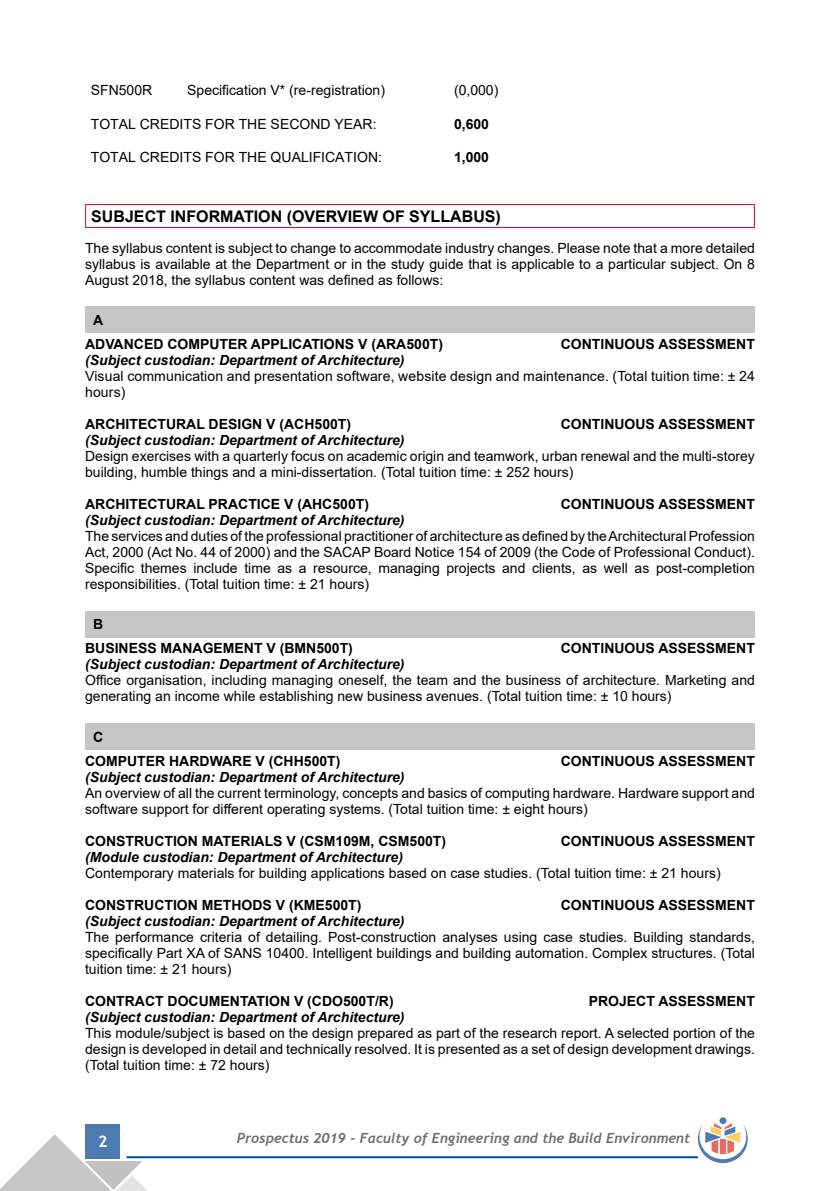
<style>
.page{position:relative;width:840px;height:1191px;background:#fff}
.page>*{position:absolute;margin:0;border:0;box-sizing:border-box;transform-origin:0 0}
.t1{font:700 16px "Arial";color:#000}
.t2{font:700 16px "Trebuchet MS";color:#fff}
.t3{font:14px/16px "Arial";color:#000;text-align:justify}
.t4{font:700 14px/24px "Arial";color:#000}
.t5{font:italic 700 14px "Arial";color:#000}
.t6{font:italic 700 14px "Trebuchet";color:#706f6f}
</style>
<div class="page">
<div style="left:86px;top:1124px;width:34px;height:34px;background:#4c7ab1"></div>
<hr style="left:126px;top:1156px;width:571px;height:2px;background:#005092">
<svg style="left:0;top:1134px;width:148px;height:57px"></svg>
<div style="left:719px;top:1117px;width:7px;height:7px;background:#4c7ab1;border-radius:50%"></div>
<svg style="left:697px;top:1123px;width:50px;height:40px"></svg>
<hr style="left:85px;top:204px;width:669px;height:1px;background:#dd052b">
<svg style="left:85px;top:205px;width:1px;height:22px"></svg>
<svg style="left:753px;top:205px;width:1px;height:22px"></svg>
<hr style="left:85px;top:227px;width:669px;height:1px;background:#dd052b">
<div style="left:85px;top:307px;width:669px;height:26px;background:#c6c6c6"></div>
<div style="left:85px;top:611px;width:669px;height:26px;background:#c6c6c6"></div>
<div style="left:85px;top:723px;width:669px;height:26px;background:#c6c6c6"></div>
<p class="t3" style="left:91px;top:82px;width:63px">SFN500R</p>
<p class="t3" style="left:187px;top:82px;width:199px">Specification V* (re-registration)</p>
<p class="t3" style="left:454px;top:82px;width:46px">(0,000)</p>
<p class="t3" style="left:91px;top:116px;width:287px">TOTAL CREDITS FOR THE SECOND YEAR:</p>
<p class="t4" style="left:454px;top:112px;width:37px">0,600</p>
<p class="t3" style="left:91px;top:149px;width:292px">TOTAL CREDITS FOR THE QUALIFICATION:</p>
<p class="t4" style="left:454px;top:146px;width:37px">1,000</p>
<p class="t1" style="left:91px;top:205px;width:411px">SUBJECT INFORMATION (OVERVIEW OF SYLLABUS)</p>
<p class="t3" style="left:85px;top:240px;width:671px">The syllabus content is subject to change to accommodate industry changes. Please note that a more detailed syllabus is available at the Department or in the study guide that is applicable to a particular subject. On 8<br>August 2018, the syllabus content was defined as follows:</p>
<p class="t4" style="left:85px;top:308px;width:359px;text-indent:8px">A<br>ADVANCED COMPUTER APPLICATIONS V (ARA500T)</p>
<p class="t4" style="left:560px;top:332px;width:195px">CONTINUOUS ASSESSMENT</p>
<p class="t5" style="left:85px;top:351px;width:321px">(Subject custodian: Department of Architecture)</p>
<p class="t3" style="left:85px;top:368px;width:671px">Visual communication and presentation software, website design and maintenance. (Total tuition time: ± 24 hours)</p>
<p class="t4" style="left:85px;top:412px;width:267px">ARCHITECTURAL DESIGN V (ACH500T)</p>
<p class="t4" style="left:560px;top:412px;width:195px">CONTINUOUS ASSESSMENT</p>
<p class="t5" style="left:85px;top:431px;width:321px">(Subject custodian: Department of Architecture)</p>
<p class="t3" style="left:85px;top:448px;width:671px">Design exercises with a quarterly focus on academic origin and teamwork, urban renewal and the multi-storey building, humble things and a mini-dissertation. (Total tuition time: ± 252 hours)</p>
<p class="t4" style="left:85px;top:492px;width:285px">ARCHITECTURAL PRACTICE V (AHC500T)</p>
<p class="t4" style="left:560px;top:492px;width:195px">CONTINUOUS ASSESSMENT</p>
<p class="t5" style="left:85px;top:511px;width:321px">(Subject custodian: Department of Architecture)</p>
<p class="t3" style="left:85px;top:528px;width:671px">The services and duties of the professional practitioner of architecture as defined by the Architectural Profession Act, 2000 (Act No. 44 of 2000) and the SACAP Board Notice 154 of 2009 (the Code of Professional Conduct).<br>Specific themes include time as a resource, managing projects and clients, as well as post-completion responsibilities. (Total tuition time: ± 21 hours)</p>
<p class="t4" style="left:85px;top:612px;width:269px;text-indent:8px">B<br>BUSINESS MANAGEMENT V (BMN500T)</p>
<p class="t4" style="left:560px;top:636px;width:195px">CONTINUOUS ASSESSMENT</p>
<p class="t5" style="left:85px;top:655px;width:321px">(Subject custodian: Department of Architecture)</p>
<p class="t3" style="left:85px;top:672px;width:671px">Office organisation, including managing oneself, the team and the business of architecture. Marketing and generating an income while establishing new business avenues. (Total tuition time: ± 10 hours)</p>
<p class="t4" style="left:85px;top:725px;width:257px;text-indent:8px">C<br>COMPUTER HARDWARE V (CHH500T)</p>
<p class="t4" style="left:560px;top:749px;width:195px">CONTINUOUS ASSESSMENT</p>
<p class="t5" style="left:85px;top:767px;width:321px">(Subject custodian: Department of Architecture)</p>
<p class="t3" style="left:85px;top:784px;width:671px">An overview of all the current terminology, concepts and basics of computing hardware. Hardware support and software support for different operating systems. (Total tuition time: ± eight hours)</p>
<p class="t4" style="left:85px;top:829px;width:362px">CONSTRUCTION MATERIALS V (CSM109M, CSM500T)</p>
<p class="t4" style="left:560px;top:829px;width:195px">CONTINUOUS ASSESSMENT</p>
<p class="t5" style="left:85px;top:847px;width:319px">(Module custodian: Department of Architecture)</p>
<p class="t3" style="left:85px;top:864px;width:636px">Contemporary materials for building applications based on case studies. (Total tuition time: ± 21 hours)</p>
<p class="t4" style="left:85px;top:893px;width:278px">CONSTRUCTION METHODS V (KME500T)</p>
<p class="t4" style="left:560px;top:893px;width:195px">CONTINUOUS ASSESSMENT</p>
<p class="t5" style="left:85px;top:911px;width:321px">(Subject custodian: Department of Architecture)</p>
<p class="t3" style="left:85px;top:928px;width:671px">The performance criteria of detailing. Post-construction analyses using case studies. Building standards, specifically Part XA of SANS 10400. Intelligent buildings and building automation. Complex structures. (Total tuition time: ± 21 hours)</p>
<p class="t4" style="left:85px;top:989px;width:310px">CONTRACT DOCUMENTATION V (CDO500T/R)</p>
<p class="t4" style="left:588px;top:989px;width:167px">PROJECT ASSESSMENT</p>
<p class="t5" style="left:85px;top:1007px;width:321px">(Subject custodian: Department of Architecture)</p>
<p class="t3" style="left:85px;top:1024px;width:671px">This module/subject is based on the design prepared as part of the research report. A selected portion of the design is developed in detail and technically resolved. It is presented as a set of design development drawings. (Total tuition time: ± 72 hours)</p>
<p class="t2" style="left:98px;top:1131px;width:11px">2</p>
<p class="t6" style="left:237px;top:1129px;width:454px">Prospectus 2019 - Faculty of Engineering and the Build Environment</p>
</div>
